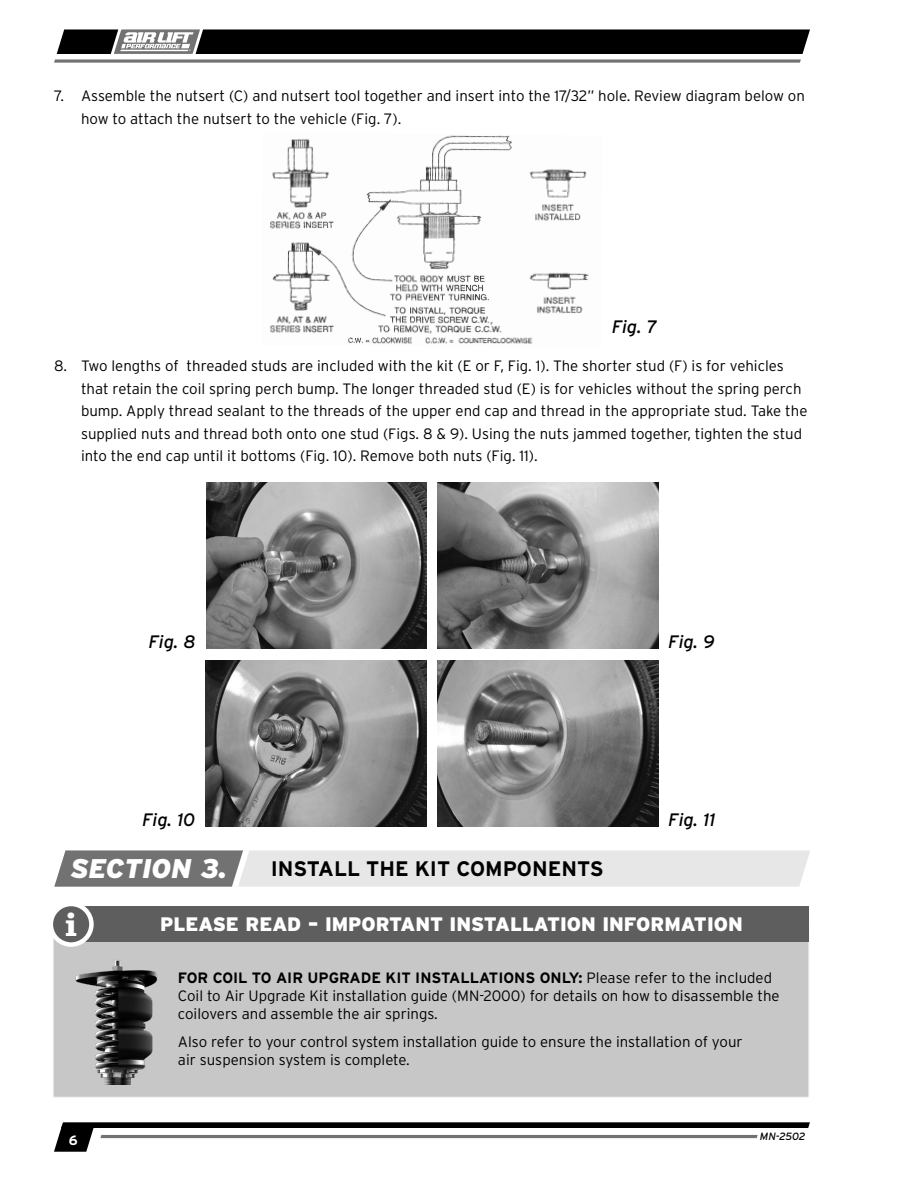
<style>
.page{position:relative;width:918px;height:1188px;background:#fff}
.page>*{position:absolute;margin:0;border:0;box-sizing:border-box;transform-origin:0 0}
.Caption_-_Centered{font:900 33px "Sentinel";color:#fff}
.t1{font:italic 900 27px "Interstate";color:#fff}
.Section_Subhead{font:700 21px "Interstate";color:#000}
.Danger_Text{font:900 19.5px "Interstate";color:#fff}
.t2{font:italic 18px "Interstate";color:#000}
.Danger_Text-2{font:300 15px/22.5px "Interstate";color:#000}
.t3{font:700 13.5px "Interstate";color:#fff}
.t4{font:italic 10.5px "Interstate";letter-spacing:-.01em;color:#000}
.s1{font-weight:700}
</style>
<div class="page">
<svg style="left:54px;top:29px;width:756px;height:34px"></svg>
<svg style="left:54px;top:1122px;width:756px;height:30px"></svg>
<img style="left:206px;top:661px;width:221px;height:165px">
<img style="left:438px;top:661px;width:221px;height:165px">
<img style="left:206px;top:482px;width:221px;height:166px">
<img style="left:437px;top:482px;width:222px;height:166px">
<svg style="left:54px;top:850px;width:756px;height:37px;background:#cdcdcd"></svg>
<div style="left:53px;top:924px;width:756px;height:174px;background:#c7c7c7;border:1px solid #f6f6f6"></div>
<div style="left:74px;top:906px;width:735px;height:36px;background:#5e5e5e"></div>
<div style="left:51px;top:904px;width:40px;height:41px;background:#5e5e5e;border-radius:50%"></div>
<div style="left:49px;top:902px;width:45px;height:45px;border:4px solid #fff;border-radius:50%"></div>
<img style="left:76px;top:960px;width:82px;height:125px">
<img style="left:270px;top:135px;width:319px;height:209px">
<p class="Danger_Text-2" style="left:81px;top:85px;width:725px;text-indent:-27px">7. Assemble the nutsert (C) and nutsert tool together and insert into the 17/32” hole. Review diagram below on how to attach the nutsert to the vehicle (Fig. 7).</p>
<p class="t2" style="left:612px;top:316px;width:47px">Fig. 7</p>
<p class="Danger_Text-2" style="left:81px;top:355px;width:728px;text-indent:-27px">8. Two lengths of threaded studs are included with the kit (E or F, Fig. 1). The shorter stud (F) is for vehicles that retain the coil spring perch bump. The longer threaded stud (E) is for vehicles without the spring perch bump. Apply thread sealant to the threads of the upper end cap and thread in the appropriate stud. Take the supplied nuts and thread both onto one stud (Figs. 8 &amp; 9). Using the nuts jammed together, tighten the stud into the end cap until it bottoms (Fig. 10). Remove both nuts (Fig. 11).</p>
<p class="t2" style="left:149px;top:631px;width:48px">Fig. 8</p>
<p class="t2" style="left:142px;top:810px;width:54px">Fig. 10</p>
<p class="t2" style="left:668px;top:631px;width:48px">Fig. 9</p>
<p class="t2" style="left:668px;top:810px;width:49px">Fig. 11</p>
<p class="t1" style="left:70px;top:853px;width:158px">SECTION 3.</p>
<p class="Section_Subhead" style="left:271px;top:857px;width:334px">INSTALL THE KIT COMPONENTS</p>
<p class="Caption_-_Centered" style="left:65px;top:899px;width:13px">i</p>
<p class="Danger_Text" style="left:160px;top:913px;width:584px">PLEASE READ – IMPORTANT INSTALLATION INFORMATION</p>
<p class="Danger_Text-2" style="left:178px;top:968px;width:603px;line-height:18px"><span class="s1">FOR COIL TO AIR UPGRADE KIT INSTALLATIONS ONLY:</span> Please refer to the included<br>Coil to Air Upgrade Kit installation guide (MN-2000) for details on how to disassemble the coilovers and assemble the air springs.</p>
<p class="Danger_Text-2" style="left:178px;top:1032px;width:566px;line-height:18px">Also refer to your control system installation guide to ensure the installation of your air suspension system is complete.</p>
<p class="t3" style="left:69px;top:1133px;width:10px">6</p>
<p class="t4" style="left:760px;top:1131px;width:47px">MN-2502</p>
</div>
